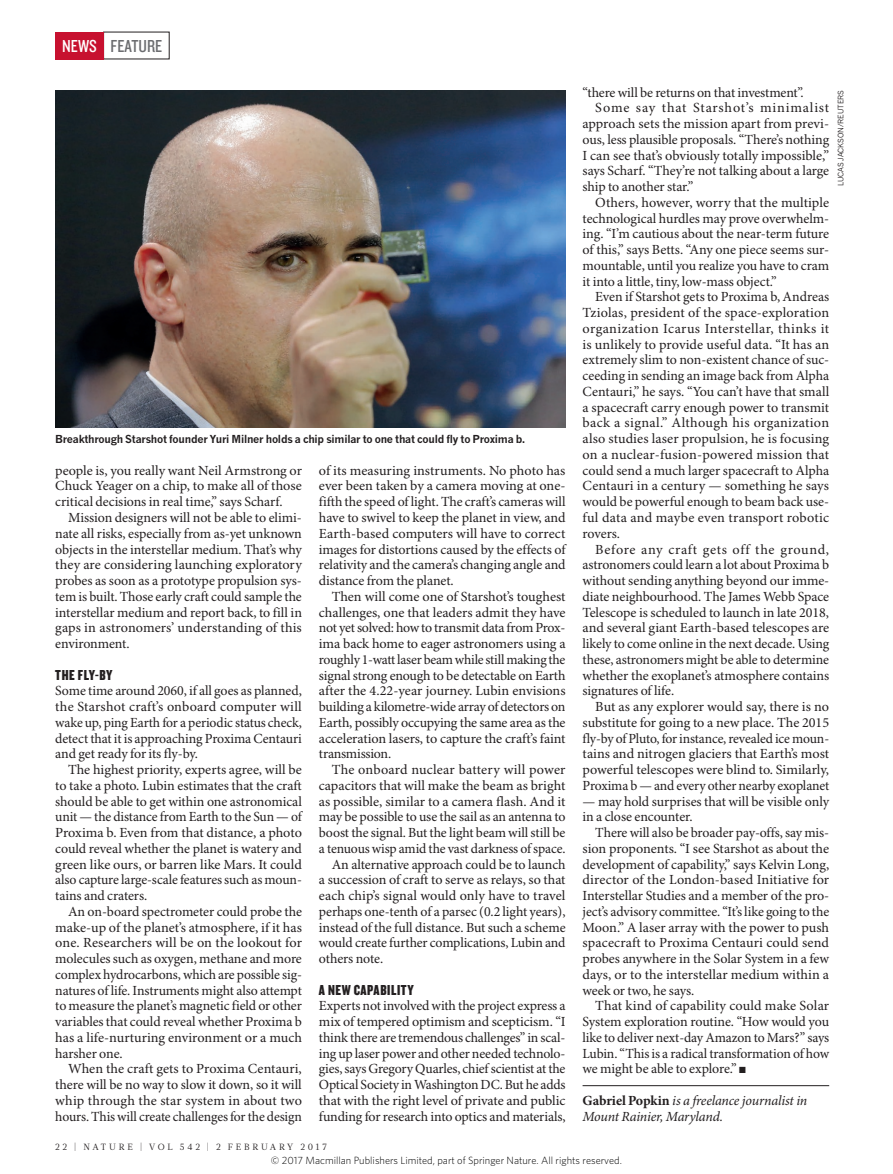
<style>
.page{position:relative;width:893px;height:1174px;background:#fff}
.page>*{position:absolute;margin:0;border:0;box-sizing:border-box;transform-origin:0 0}
.t1{font:18px "Knockout 29 Junior Ltweight";color:#6c6d70}
.CROSSHEAD{font:15px "Knockout 69 Full Liteweight";letter-spacing:.04em;color:#231f20}
.BODY_INDENT{font:13.95px/15.8px "Minion Pro";letter-spacing:-.005em;color:#231f20;text-align:justify}
.BODY_1ST_PARA{font:13.95px/15.8px "Minion Pro";letter-spacing:-.01em;color:#231f20;text-align:justify}
.AUTHOR_DETAILS{font:italic 13.95px/15.8px "Minion Pro";letter-spacing:-.015em;color:#231f20}
.PIC_CAPTION{font:700 10.8px "News Gothic MTOT";letter-spacing:-.02em;color:#231f20}
.t2{font:300 10.5px "Whitney";color:#000}
.t3{font:9px "Glosa Math";letter-spacing:.3em;color:#231f20}
.PIC_CREDIT{font:7.5px "News Gothic MTOT Regular 2";color:#231f20}
.s1{color:#fff}
.s2{font-weight:700;font-style:normal}
</style>
<div class="page">
<img style="left:55px;top:90px;width:511px;height:337px">
<hr style="left:583px;top:1085px;width:246px;height:1px;background:#231f20">
<div style="left:55px;top:32px;width:49px;height:27px;background:#c7112f"></div>
<p class="t1" style="left:62px;top:34px;width:102px"><span class="s1">NEWS</span> FEATURE</p>
<p class="PIC_CAPTION" style="left:55px;top:432px;width:471px">Breakthrough Starshot founder Yuri Milner holds a chip similar to one that could fly to Proxima b.</p>
<p class="BODY_INDENT" style="left:55px;top:463px;width:248px">people is, you really want Neil Armstrong or Chuck Yeager on a chip, to make all of those critical decisions in real time,” says Scharf.</p>
<p class="BODY_INDENT" style="left:55px;top:510px;width:248px;text-indent:13px">Mission designers will not be able to elimi&shy;nate all risks, especially from as-yet unknown objects in the interstellar medium. That’s why they are considering launching exploratory probes as soon as a prototype propulsion sys&shy;tem is built. Those early craft could sample the interstellar medium and report back, to fill in gaps in astronomers’ understanding of this environment.</p>
<p class="CROSSHEAD" style="left:55px;top:665px;width:59px">THE FLY-BY</p>
<p class="BODY_1ST_PARA" style="left:55px;top:683px;width:248px">Some time around 2060, if all goes as planned, the Starshot craft’s onboard computer will wake up, ping Earth for a periodic status check, detect that it is approaching Proxima Centauri and get ready for its fly-by.</p>
<p class="BODY_INDENT" style="left:55px;top:762px;width:248px;text-indent:13px">The highest priority, experts agree, will be to take a photo. Lubin estimates that the craft should be able to get within one astronomical unit — the distance from Earth to the Sun — of Proxima b. Even from that distance, a photo could reveal whether the planet is watery and green like ours, or barren like Mars. It could also capture large-scale features such as moun&shy;tains and craters.</p>
<p class="BODY_INDENT" style="left:55px;top:904px;width:248px;text-indent:13px">An on-board spectrometer could probe the make-up of the planet’s atmosphere, if it has one. Researchers will be on the lookout for molecules such as oxygen, methane and more complex hydrocarbons, which are possible sig&shy;natures of life. Instruments might also attempt to measure the planet’s magnetic field or other variables that could reveal whether Proxima b has a life-nurturing environment or a much harsher one.</p>
<p class="BODY_INDENT" style="left:55px;top:1061px;width:248px;text-indent:13px">When the craft gets to Proxima Centauri, there will be no way to slow it down, so it will whip through the star system in about two hours. This will create challenges for the design</p>
<p class="BODY_INDENT" style="left:319px;top:463px;width:248px">of its measuring instruments. No photo has ever been taken by a camera moving at one&shy;fifth the speed of light. The craft’s cameras will have to swivel to keep the planet in view, and Earth-based computers will have to correct images for distortions caused by the effects of relativity and the camera’s changing angle and distance from the planet.</p>
<p class="BODY_INDENT" style="left:319px;top:589px;width:248px;text-indent:13px">Then will come one of Starshot’s toughest challenges, one that leaders admit they have not yet solved: how to transmit data from Prox&shy;ima back home to eager astronomers using a roughly 1-watt laser beam while still making the signal strong enough to be detectable on Earth after the 4.22-year journey. Lubin envisions building a kilometre-wide array of detectors on Earth, possibly occupying the same area as the acceleration lasers, to capture the craft’s faint transmission.</p>
<p class="BODY_INDENT" style="left:319px;top:762px;width:248px;text-indent:13px">The onboard nuclear battery will power capacitors that will make the beam as bright as possible, similar to a camera flash. And it may be possible to use the sail as an antenna to boost the signal. But the light beam will still be a tenuous wisp amid the vast darkness of space.</p>
<p class="BODY_INDENT" style="left:319px;top:857px;width:248px;text-indent:13px">An alternative approach could be to launch a succession of craft to serve as relays, so that each chip’s signal would only have to travel perhaps one-tenth of a parsec (0.2 light years), instead of the full distance. But such a scheme would create further complications, Lubin and others note.</p>
<p class="CROSSHEAD" style="left:319px;top:980px;width:96px">A NEW CAPABILITY</p>
<p class="BODY_1ST_PARA" style="left:319px;top:998px;width:248px">Experts not involved with the project express a mix of tempered optimism and scepticism. “I think there are tremendous challenges” in scal&shy;ing up laser power and other needed technolo&shy;gies, says Gregory Quarles, chief scientist at the Optical Society in Washington DC. But he adds that with the right level of private and public funding for research into optics and materials,</p>
<p class="t3" style="left:55px;top:1141px;width:273px">22 | NATURE | VOL 542 | 2 FEBRUARY 2017</p>
<p class="BODY_1ST_PARA" style="left:583px;top:85px;width:223px">“there will be returns on that investment”.</p>
<p class="BODY_INDENT" style="left:583px;top:101px;width:248px;text-indent:13px">Some say that Starshot’s minimalist approach sets the mission apart from previ&shy;ous, less plausible proposals. “There’s nothing I can see that’s obviously totally impossible,” says Scharf. “They’re not talking about a large ship to another star.”</p>
<p class="BODY_INDENT" style="left:583px;top:195px;width:248px;text-indent:13px">Others, however, worry that the multiple technological hurdles may prove overwhelm&shy;ing. “I’m cautious about the near-term future of this,” says Betts. “Any one piece seems sur&shy;mountable, until you realize you have to cram it into a little, tiny, low-mass object.”</p>
<p class="BODY_INDENT" style="left:583px;top:290px;width:248px;text-indent:13px">Even if Starshot gets to Proxima b, Andreas Tziolas, president of the space-exploration organization Icarus Interstellar, thinks it is unlikely to provide useful data. “It has an extremely slim to non-existent chance of suc&shy;ceeding in sending an image back from Alpha Centauri,” he says. “You can’t have that small a spacecraft carry enough power to transmit back a signal.” Although his organization also studies laser propulsion, he is focusing on a nuclear-fusion-powered mission that could send a much larger spacecraft to Alpha Centauri in a century — something he says would be powerful enough to beam back use&shy;ful data and maybe even transport robotic rovers.</p>
<p class="BODY_INDENT" style="left:583px;top:542px;width:248px;text-indent:13px">Before any craft gets off the ground, astronomers could learn a lot about Proxima b without sending anything beyond our imme&shy;diate neighbourhood. The James Webb Space Telescope is scheduled to launch in late 2018, and several giant Earth-based telescopes are likely to come online in the next decade. Using these, astronomers might be able to determine whether the exoplanet’s atmosphere contains signatures of life.</p>
<p class="BODY_INDENT" style="left:583px;top:699px;width:248px;text-indent:13px">But as any explorer would say, there is no substitute for going to a new place. The 2015 fly-by of Pluto, for instance, revealed ice moun&shy;tains and nitrogen glaciers that Earth’s most powerful telescopes were blind to. Similarly, Proxima b — and every other nearby exoplanet</p>
<p class="BODY_INDENT" style="left:583px;top:794px;width:248px">— may hold surprises that will be visible only in a close encounter.</p>
<p class="BODY_INDENT" style="left:583px;top:825px;width:248px;text-indent:13px">There will also be broader pay-offs, say mis&shy;sion proponents. “I see Starshot as about the development of capability,” says Kelvin Long, director of the London-based Initiative for Interstellar Studies and a member of the pro&shy;ject’s advisory committee. “It’s like going to the Moon.” A laser array with the power to push spacecraft to Proxima Centauri could send probes anywhere in the Solar System in a few days, or to the interstellar medium within a week or two, he says.</p>
<p class="BODY_INDENT" style="left:583px;top:998px;width:248px;text-indent:13px">That kind of capability could make Solar System exploration routine. “How would you like to deliver next-day Amazon to Mars?” says Lubin. “This is a radical transformation of how we might be able to explore.” ■</p>
<p class="AUTHOR_DETAILS" style="left:583px;top:1093px;width:226px"><span class="s2">Gabriel Popkin</span> is a freelance journalist in<br>Mount Rainier, Maryland.</p>
<p class="t2" style="left:271px;top:1153px;width:352px">© 2017 Macmillan Publishers Limited, part of Springer Nature. All rights reserved.</p>
<p class="PIC_CREDIT" style="left:836px;top:186px;width:98px;rotate:-90deg">LUCAS JACKSON/REUTERS</p>
</div>
